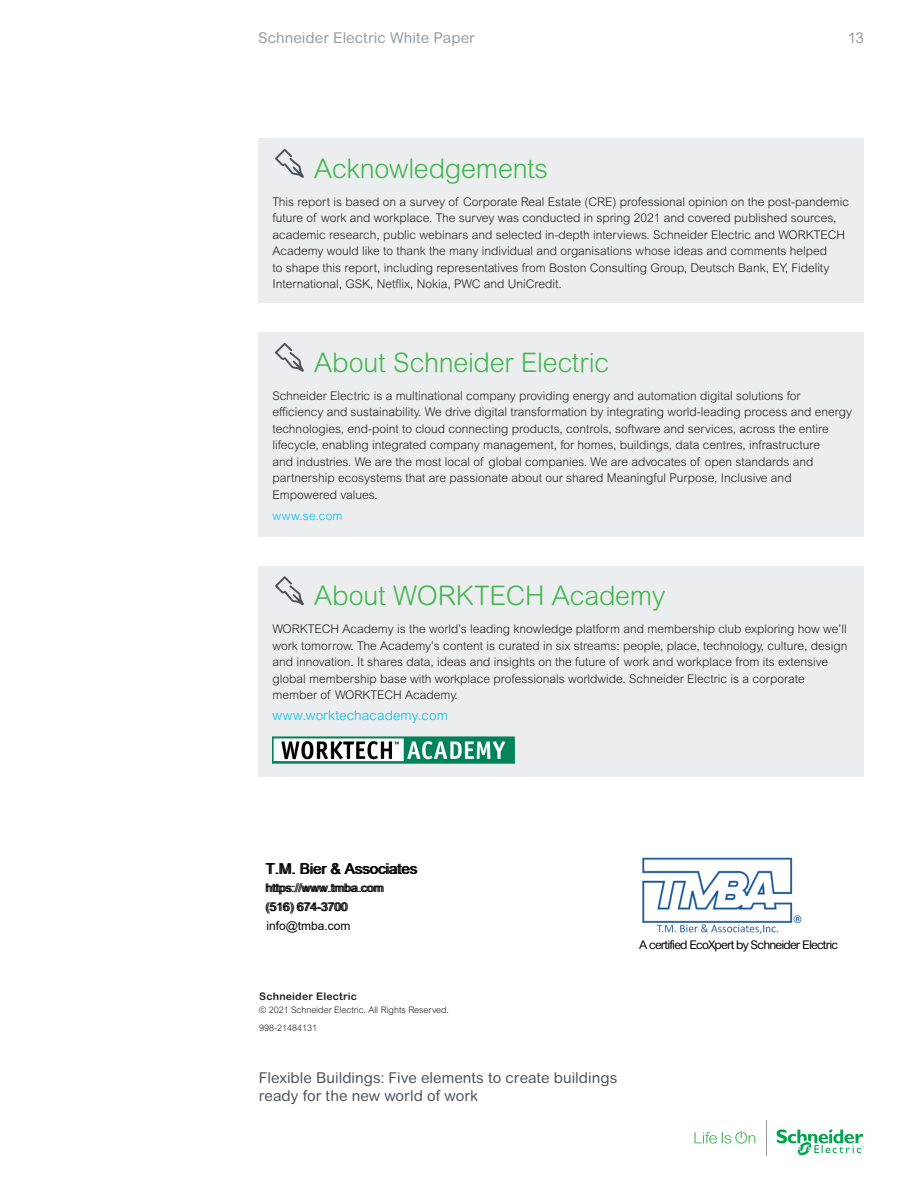
<style>
.page{position:relative;width:918px;height:1188px;background:#fff}
.page>*{position:absolute;margin:0;border:0;box-sizing:border-box;transform-origin:0 0}
.About_the_author_hea{font:300 27px "Arial Rounded MT Pro";letter-spacing:-.01em;color:#42b751}
.t1{font:15px/18px "Arial Rounded MT Pro";letter-spacing:.005em;color:#4d545a}
.t2{font:15px "Arial Rounded MT Pro";letter-spacing:.005em;color:#959ea4}
.t3{font:15px "Arial";color:#000}
.About_the_Author_bod{font:300 13.5px "Arial MT Pro";letter-spacing:.01em;color:#01bdf2}
.About_the_Author_bod-2{font:300 12px/16.5px "Arial MT Pro";color:#231f20}
.t4{font:12px/19px "Arial";color:#000}
.t5{font:12px "Arial Rounded MT Std";letter-spacing:-.07em;color:#000}
.About_the_Author_bod-3{font:300 12px "Arial MT Pro";letter-spacing:.015em;color:#01bdf2}
.t6{font:700 10.5px "Arial Rounded MT Pro";letter-spacing:.015em;color:#231f20}
.t7{font:300 9px/18.1px "Arial MT Pro";letter-spacing:-.005em;color:#231f20}
</style>
<div class="page">
<svg style="left:694px;top:1131px;width:61px;height:13px"></svg>
<hr style="left:766px;top:1121px;width:1px;height:35px;background:#939598">
<svg style="left:777px;top:1129px;width:87px;height:27px"></svg>
<div style="left:259px;top:332px;width:605px;height:205px;background:#ecedee"></div>
<svg style="left:275px;top:343px;width:29px;height:29px"></svg>
<div style="left:259px;top:566px;width:605px;height:210px;background:#ecedee"></div>
<svg style="left:275px;top:576px;width:29px;height:29px"></svg>
<div style="left:259px;top:139px;width:605px;height:164px;background:#ecedee"></div>
<svg style="left:275px;top:149px;width:29px;height:29px"></svg>
<img style="left:272px;top:736px;width:243px;height:28px">
<img style="left:642px;top:857px;width:160px;height:77px">
<p class="t2" style="left:258px;top:29px;width:218px">Schneider Electric White Paper</p>
<p class="t2" style="left:848px;top:29px;width:18px">13</p>
<p class="About_the_author_hea" style="left:314px;top:153px;width:235px">Acknowledgements</p>
<p class="About_the_Author_bod-2" style="left:272px;top:194px;width:578px">This report is based on a survey of Corporate Real Estate (CRE) professional opinion on the post-pandemic future of work and workplace. The survey was conducted in spring 2021 and covered published sources, academic research, public webinars and selected in-depth interviews. Schneider Electric and WORKTECH Academy would like to thank the many individual and organisations whose ideas and comments helped<br>to shape this report, including representatives from Boston Consulting Group, Deutsch Bank, EY, Fidelity International, GSK, Netflix, Nokia, PWC and UniCredit.</p>
<p class="About_the_author_hea" style="left:314px;top:347px;width:296px">About Schneider Electric</p>
<p class="About_the_Author_bod-2" style="left:272px;top:388px;width:581px">Schneider Electric is a multinational company providing energy and automation digital solutions for efficiency and sustainability. We drive digital transformation by integrating world-leading process and energy technologies, end-point to cloud connecting products, controls, software and services, across the entire lifecycle, enabling integrated company management, for homes, buildings, data centres, infrastructure<br>and industries. We are the most local of global companies. We are advocates of open standards and partnership ecosystems that are passionate about our shared Meaningful Purpose, Inclusive and Empowered values.</p>
<p class="About_the_Author_bod-3" style="left:272px;top:508px;width:72px">www.se.com</p>
<p class="About_the_author_hea" style="left:314px;top:580px;width:353px">About WORKTECH Academy</p>
<p class="About_the_Author_bod-2" style="left:272px;top:621px;width:576px">WORKTECH Academy is the world’s leading knowledge platform and membership club exploring how we’ll work tomorrow. The Academy’s content is curated in six streams: people, place, technology, culture, design and innovation. It shares data, ideas and insights on the future of work and workplace from its extensive global membership base with workplace professionals worldwide. Schneider Electric is a corporate member of WORKTECH Academy.</p>
<p class="About_the_Author_bod" style="left:272px;top:707px;width:177px">www.worktechacademy.com</p>
<p class="t3" style="left:266px;top:859px;width:153px">T.M. Bier &amp; Associates</p>
<p class="t4" style="left:266px;top:878px;width:120px">https://www.tmba.com</p>
<p class="t4" style="left:266px;top:897px;width:86px">(516) 674-3700 info@tmba.com</p>
<p class="t6" style="left:259px;top:990px;width:99px">Schneider Electric</p>
<p class="t7" style="left:259px;top:1001px;width:191px">© 2021 Schneider Electric. All Rights Reserved.<br>998-21484131</p>
<p class="t1" style="left:259px;top:1069px;width:360px">Flexible Buildings: Five elements to create buildings ready for the new world of work</p>
<p class="t5" style="left:639px;top:938px;width:201px">A certified EcoXpert by Schneider Electric</p>
</div>
